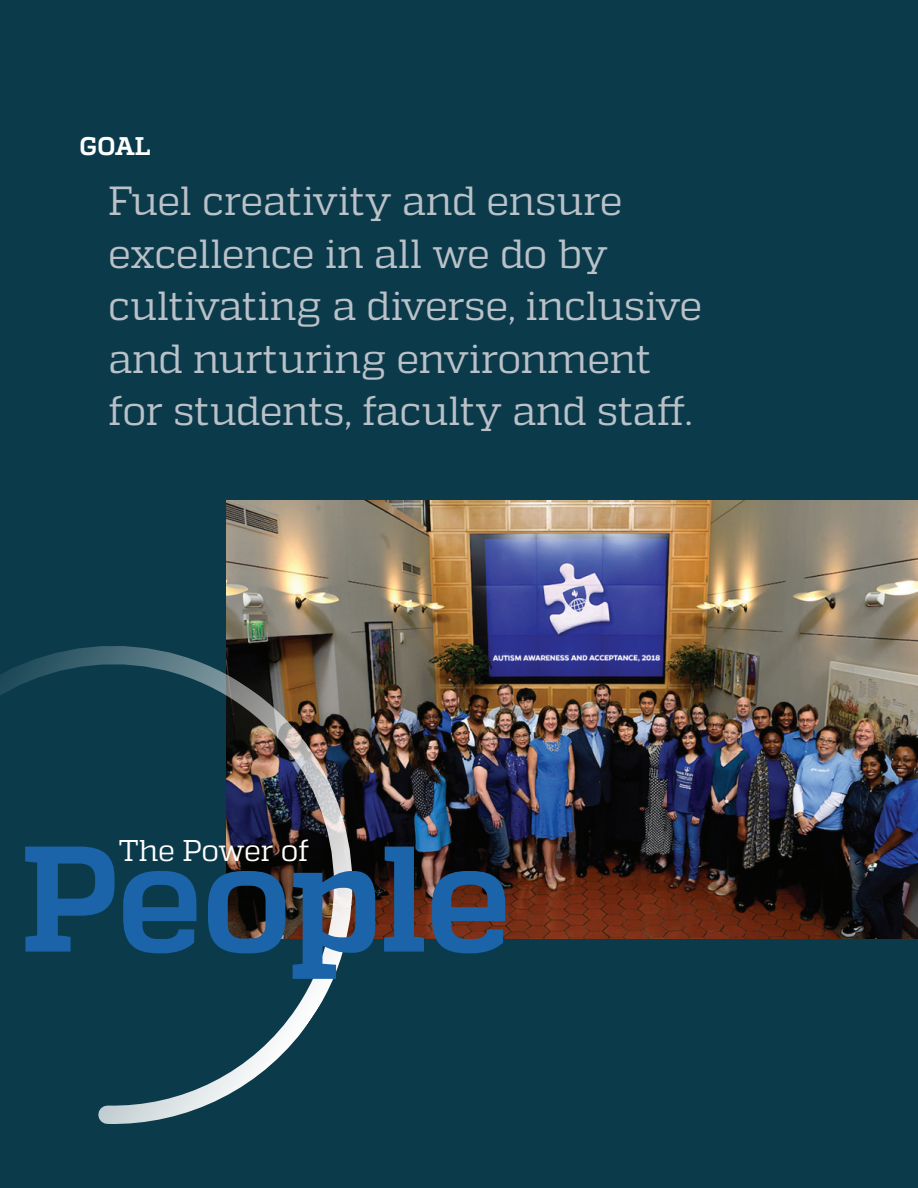
<style>
.page{position:relative;width:918px;height:1188px;background:#0b3b4b}
.page>*{position:absolute;margin:0;border:0;box-sizing:border-box;transform-origin:0 0}
.t1{font:700 150px "Quadon";letter-spacing:-.02em;color:#1b64a9}
.t2{font:40.65px/52.5px "Quadon";letter-spacing:-.015em;color:#bbc1c8}
.t3{font:30px "Quadon";letter-spacing:-.02em;color:#fff}
.t4{font:700 25.5px "Quadon";color:#fff}
</style>
<div class="page">
<img style="left:226px;top:501px;width:692px;height:438px">
<svg style="left:0;top:623px;width:375px;height:501px"></svg>
<h3 class="t4" style="left:80px;top:132px;width:73px">GOAL</h3>
<p class="t2" style="left:108px;top:175px;width:596px">Fuel creativity and ensure excellence in all we do by cultivating a diverse, inclusive and nurturing environment for students, faculty and staff.</p>
<h2 class="t3" style="left:118px;top:833px;width:193px">The Power of</h2>
<h2 class="t1" style="left:20px;top:813px;width:493px">People</h2>
</div>
